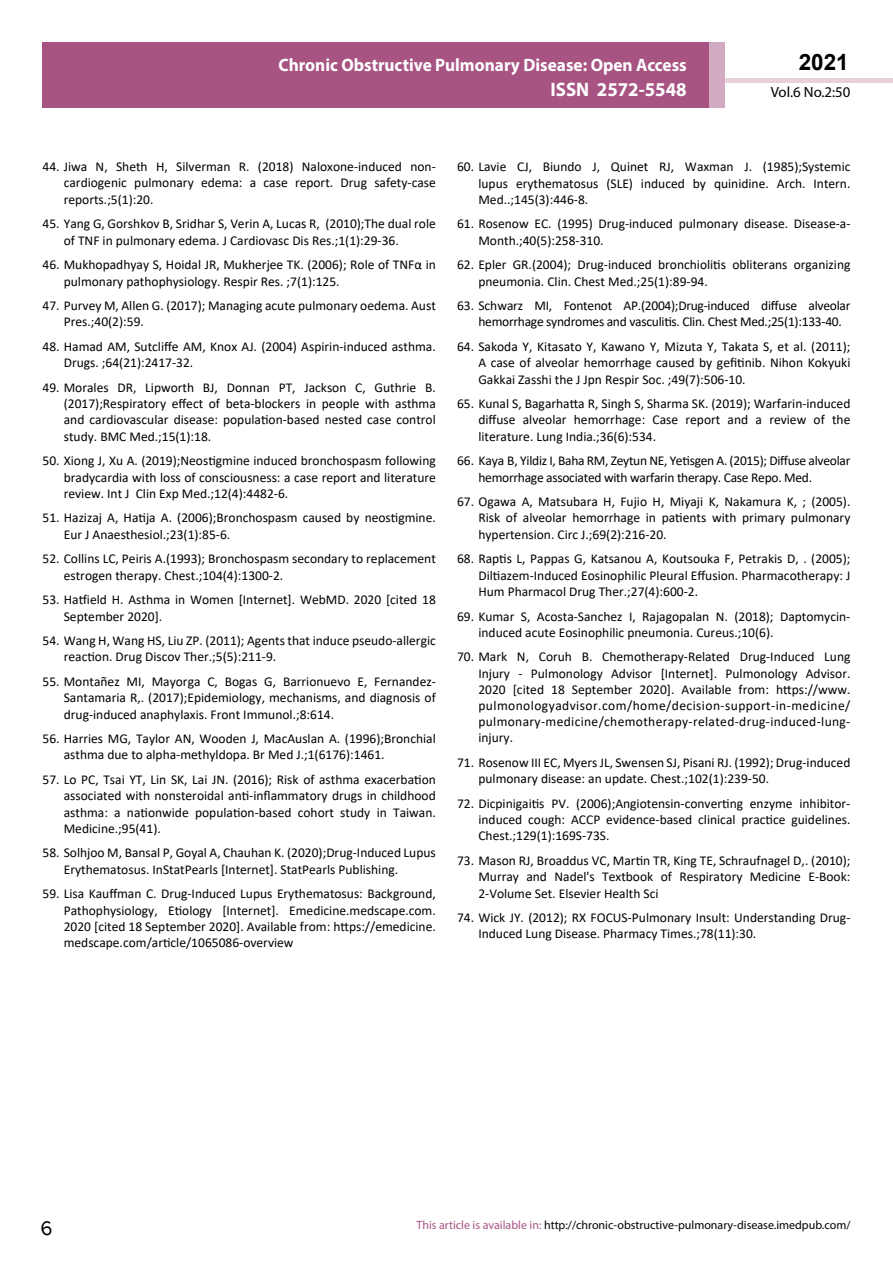
<style>
.page{position:relative;width:893px;height:1263px;background:#fff}
.page>*{position:absolute;margin:0;border:0;box-sizing:border-box;transform-origin:0 0}
.t1{font:25.5px "Tunga";color:#000}
.t2{font:700 22.5px "Arial";color:#000}
.t3{font:700 19.65px "Myriad Pro";color:#fff;scale:.96 1}
.t4{font:700 18px/21.6px "Myriad Pro";color:#fff;text-align:right;scale:.96 1}
.t5{font:14.85px "Myriad Pro";color:#000}
.t6{font:13.5px/16.2px "Calibri";color:#000}
.t7{font:13.5px/16.2px "Calibri";letter-spacing:-.02em;color:#000}
.t8{font:12px "Myriad Pro";color:#000}
.s1{color:#a75483}
</style>
<div class="page">
<hr style="left:725px;top:78px;width:168px;height:4px;background:#e6d1dd">
<div style="left:43px;top:42px;width:666px;height:66px;background:#a75483"></div>
<div style="left:709px;top:42px;width:16px;height:66px;background:#d2aac1"></div>
<h3 class="t4" style="left:517px;top:53px;width:198px">ARCHIVOS DE MEDICINA<br>ISSN 1698-9465</h3>
<h2 class="t2" style="left:799px;top:46px;width:52px">2021</h2>
<h3 class="t4" style="left:278px;top:54px;width:427px">Chronic Obstructive Pulmonary Disease: Open Access</h3>
<h3 class="t3" style="left:551px;top:76px;width:143px">ISSN 2572-5548</h3>
<p class="t5" style="left:771px;top:83px;width:81px">Vol.6 No.2:50</p>
<p class="t6" style="left:64px;top:158px;width:374px;text-align:justify;text-indent:-21px">44. Jiwa N, Sheth H, Silverman R. (2018) Naloxone-induced non&shy;cardiogenic pulmonary edema: a case report. Drug safety-case reports.;5(1):20.</p>
<p class="t6" style="left:64px;top:215px;width:374px;text-indent:-21px">45. Yang G, Gorshkov B, Sridhar S, Verin A, Lucas R, (2010);The dual role of TNF in pulmonary edema. J Cardiovasc Dis Res.;1(1):29-36.</p>
<p class="t6" style="left:64px;top:256px;width:374px;text-indent:-21px">46. Mukhopadhyay S, Hoidal JR, Mukherjee TK. (2006); Role of TNFα in pulmonary pathophysiology. Respir Res. ;7(1):125.</p>
<p class="t6" style="left:64px;top:297px;width:374px;text-indent:-21px">47. Purvey M, Allen G. (2017); Managing acute pulmonary oedema. Aust<br>Pres.;40(2):59.</p>
<p class="t6" style="left:64px;top:338px;width:374px;text-indent:-21px">48. Hamad AM, Sutcliffe AM, Knox AJ. (2004) Aspirin-induced asthma.<br>Drugs. ;64(21):2417-32.</p>
<p class="t6" style="left:64px;top:379px;width:374px;text-align:justify;text-indent:-21px">49. Morales DR, Lipworth BJ, Donnan PT, Jackson C, Guthrie B. (2017);Respiratory effect of beta-blockers in people with asthma and cardiovascular disease: population-based nested case control study. BMC Med.;15(1):18.</p>
<p class="t6" style="left:64px;top:452px;width:374px;text-align:justify;text-indent:-21px">50. Xiong J, Xu A. (2019);Neostigmine induced bronchospasm following bradycardia with loss of consciousness: a case report and literature review. Int J Clin Exp Med.;12(4):4482-6.</p>
<p class="t6" style="left:64px;top:509px;width:374px;text-indent:-21px">51. Hazizaj A, Hatija A. (2006);Bronchospasm caused by neostigmine.<br>Eur J Anaesthesiol.;23(1):85-6.</p>
<p class="t6" style="left:64px;top:550px;width:374px;text-indent:-21px">52. Collins LC, Peiris A.(1993); Bronchospasm secondary to replacement estrogen therapy. Chest.;104(4):1300-2.</p>
<p class="t6" style="left:64px;top:591px;width:374px;text-indent:-21px">53. Hatfield H. Asthma in Women [Internet]. WebMD. 2020 [cited 18<br>September 2020].</p>
<p class="t6" style="left:64px;top:632px;width:374px;text-indent:-21px">54. Wang H, Wang HS, Liu ZP. (2011); Agents that induce pseudo-allergic reaction. Drug Discov Ther.;5(5):211-9.</p>
<p class="t6" style="left:64px;top:673px;width:374px;text-align:justify;text-indent:-21px">55. Montañez MI, Mayorga C, Bogas G, Barrionuevo E, Fernandez-Santamaria R,. (2017);Epidemiology, mechanisms, and diagnosis of drug-induced anaphylaxis. Front Immunol.;8:614.</p>
<p class="t6" style="left:64px;top:730px;width:374px;text-indent:-21px">56. Harries MG, Taylor AN, Wooden J, MacAuslan A. (1996);Bronchial asthma due to alpha-methyldopa. Br Med J.;1(6176):1461.</p>
<p class="t6" style="left:64px;top:771px;width:374px;text-align:justify;text-indent:-21px">57. Lo PC, Tsai YT, Lin SK, Lai JN. (2016); Risk of asthma exacerbation associated with nonsteroidal anti-inflammatory drugs in childhood asthma: a nationwide population-based cohort study in Taiwan.<br>Medicine.;95(41).</p>
<p class="t6" style="left:64px;top:844px;width:374px;text-indent:-21px">58. Solhjoo M, Bansal P, Goyal A, Chauhan K. (2020);Drug-Induced Lupus<br>Erythematosus. InStatPearls [Internet]. StatPearls Publishing.</p>
<p class="t6" style="left:64px;top:885px;width:374px;text-align:justify;text-indent:-21px">59. Lisa Kauffman C. Drug-Induced Lupus Erythematosus: Background, Pathophysiology, Etiology [Internet]. Emedicine.medscape.com.<br>2020 [cited 18 September 2020]. Available from: https://emedicine. medscape.com/article/1065086-overview</p>
<p class="t6" style="left:478px;top:158px;width:374px;text-align:justify;text-indent:-21px">60. Lavie CJ, Biundo J, Quinet RJ, Waxman J. (1985);Systemic lupus erythematosus (SLE) induced by quinidine. Arch. Intern.<br>Med..;145(3):446-8.</p>
<p class="t6" style="left:478px;top:215px;width:374px;text-indent:-21px">61. Rosenow EC. (1995) Drug-induced pulmonary disease. Disease-a-<br>Month.;40(5):258-310.</p>
<p class="t6" style="left:478px;top:256px;width:374px;text-indent:-21px">62. Epler GR.(2004); Drug-induced bronchiolitis obliterans organizing pneumonia. Clin. Chest Med.;25(1):89-94.</p>
<p class="t7" style="left:478px;top:297px;width:373px;text-indent:-21px">63. Schwarz MI, Fontenot AP.(2004);Drug-induced diffuse alveolar hemorrhage syndromes and vasculitis. Clin. Chest Med.;25(1):133-40.</p>
<p class="t6" style="left:478px;top:338px;width:374px;text-align:justify;text-indent:-21px">64. Sakoda Y, Kitasato Y, Kawano Y, Mizuta Y, Takata S, et al. (2011); A case of alveolar hemorrhage caused by gefitinib. Nihon Kokyuki Gakkai Zasshi the J Jpn Respir Soc. ;49(7):506-10.</p>
<p class="t6" style="left:478px;top:395px;width:374px;text-align:justify;text-indent:-21px">65. Kunal S, Bagarhatta R, Singh S, Sharma SK. (2019); Warfarin-induced diffuse alveolar hemorrhage: Case report and a review of the literature. Lung India.;36(6):534.</p>
<p class="t7" style="left:478px;top:452px;width:373px;text-indent:-21px">66. Kaya B, Yildiz I, Baha RM, Zeytun NE, Yetisgen A. (2015); Diffuse alveolar hemorrhage associated with warfarin therapy. Case Repo. Med.</p>
<p class="t6" style="left:478px;top:493px;width:374px;text-align:justify;text-indent:-21px">67. Ogawa A, Matsubara H, Fujio H, Miyaji K, Nakamura K, ; (2005).<br>Risk of alveolar hemorrhage in patients with primary pulmonary hypertension. Circ J.;69(2):216-20.</p>
<p class="t6" style="left:478px;top:550px;width:374px;text-align:justify;text-indent:-21px">68. Raptis L, Pappas G, Katsanou A, Koutsouka F, Petrakis D, . (2005); Diltiazem‐Induced Eosinophilic Pleural Effusion. Pharmacotherapy: J Hum Pharmacol Drug Ther.;27(4):600-2.</p>
<p class="t6" style="left:478px;top:608px;width:374px;text-indent:-21px">69. Kumar S, Acosta-Sanchez I, Rajagopalan N. (2018); Daptomycin&shy;induced acute Eosinophilic pneumonia. Cureus.;10(6).</p>
<p class="t6" style="left:478px;top:648px;width:374px;text-align:justify;text-indent:-21px">70. Mark N, Coruh B. Chemotherapy-Related Drug-Induced Lung Injury - Pulmonology Advisor [Internet]. Pulmonology Advisor.<br>2020 [cited 18 September 2020]. Available from: https://www. pulmonologyadvisor.com/home/decision-support-in-medicine/ pulmonary-medicine/chemotherapy-related-drug-induced-lung&shy;injury.</p>
<p class="t6" style="left:478px;top:754px;width:374px;text-indent:-21px">71. Rosenow III EC, Myers JL, Swensen SJ, Pisani RJ. (1992); Drug-induced pulmonary disease: an update. Chest.;102(1):239-50.</p>
<p class="t6" style="left:478px;top:795px;width:374px;text-align:justify;text-indent:-21px">72. Dicpinigaitis PV. (2006);Angiotensin-converting enzyme inhibitor&shy;induced cough: ACCP evidence-based clinical practice guidelines.<br>Chest.;129(1):169S-73S.</p>
<p class="t6" style="left:478px;top:852px;width:374px;text-align:justify;text-indent:-21px">73. Mason RJ, Broaddus VC, Martin TR, King TE, Schraufnagel D,. (2010); Murray and Nadel's Textbook of Respiratory Medicine E-Book:<br>2-Volume Set. Elsevier Health Sci</p>
<p class="t6" style="left:478px;top:909px;width:374px;text-indent:-21px">74. Wick JY. (2012); RX FOCUS-Pulmonary Insult: Understanding Drug-<br>Induced Lung Disease. Pharmacy Times.;78(11):30.</p>
<h1 class="t1" style="left:40px;top:1211px;width:14px">6</h1>
<p class="t8" style="left:416px;top:1218px;width:435px"><span class="s1">This article is available in:</span> http://chronic-obstructive-pulmonary-disease.imedpub.com/</p>
</div>
